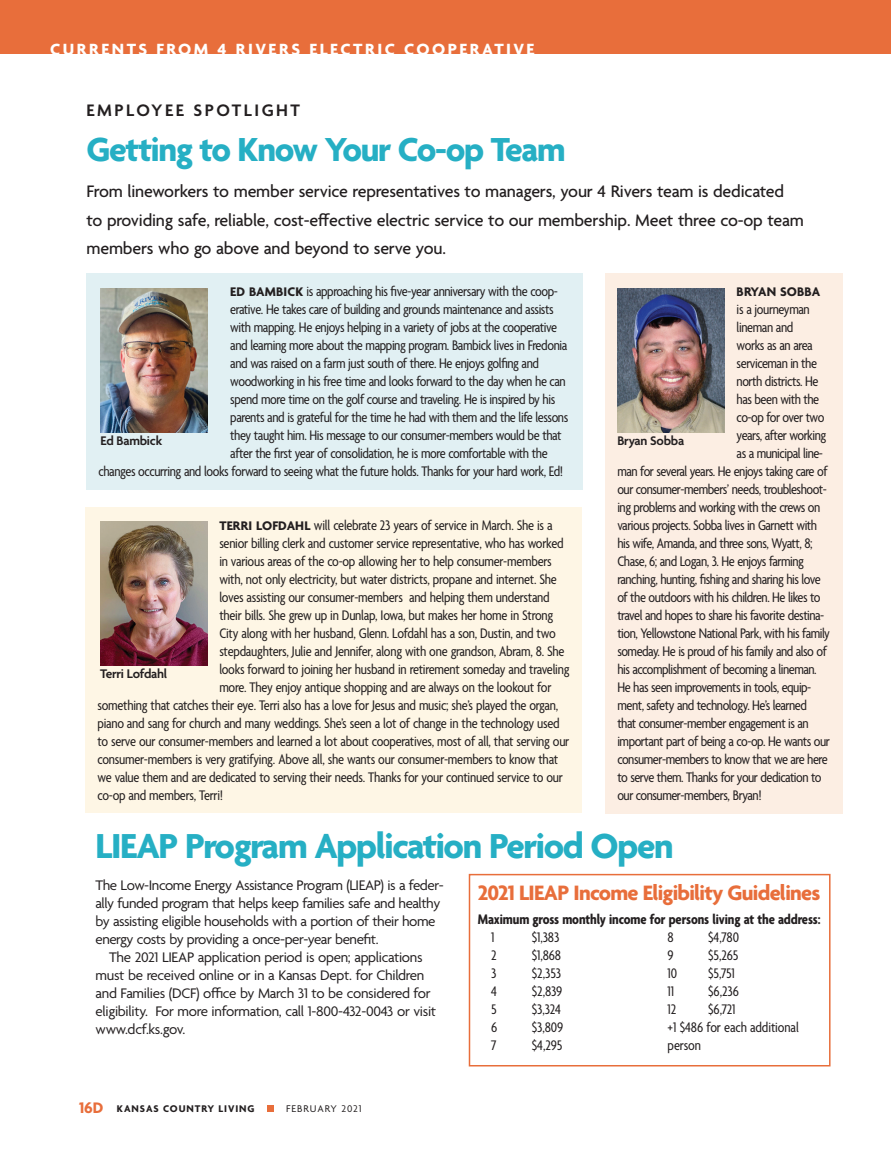
<style>
.page{position:relative;width:891px;height:1161px;background:#fff}
.page>*{position:absolute;margin:0;border:0;box-sizing:border-box;transform-origin:0 0}
.t1{font:700 37.5px "Agenda";letter-spacing:-.035em;color:#26afc4}
.t2{font:700 36px "Agenda";letter-spacing:-.035em;color:#26afc4}
.t3{font:700 22.5px "Agenda";letter-spacing:-.03em;color:#e86e3b}
.t4{font:500 18px/28.5px "Agenda";letter-spacing:-.01em;color:#231f20}
.t5{font:600 18px "Agenda";letter-spacing:.14em;color:#231f20}
.t6{font:700 17.55px "Agenda";letter-spacing:.14em;color:#fff}
.t7{font:condensed 15px "Agenda";letter-spacing:-.025em;color:#231f20}
.t8{font:15px/18px "Agenda";letter-spacing:-.03em;color:#231f20}
.t9{font:700 condensed 15px "Agenda";letter-spacing:-.005em;color:#231f20}
.t10{font:condensed 15px/18px "Agenda";letter-spacing:-.005em;color:#231f20}
.t11{font:condensed 15px "Agenda";letter-spacing:-.045em;color:#231f20}
.t12{font:600 13.5px "Agenda";letter-spacing:-.02em;color:#231f20}
.t13{font:700 13.5px "Agenda";letter-spacing:.005em;color:#231f20}
.t14{font:700 10.5px "Agenda";letter-spacing:.09em;color:#231f20}
.t15{font:10.5px "Agenda";letter-spacing:.09em;color:#231f20}
.s1{font-weight:700;font-stretch:normal;font-size:13.5px}
.s2{font-size:16.5px;color:#e86e3b}
</style>
<div class="page">
<div style="left:469px;top:874px;width:362px;height:192px;border:2px solid #e86e3b"></div>
<div style="left:86px;top:273px;width:497px;height:216px;background:#e1f0f3"></div>
<div style="left:605px;top:273px;width:238px;height:540px;background:#fceee3"></div>
<img style="left:617px;top:289px;width:108px;height:144px">
<div style="left:86px;top:508px;width:496px;height:305px;background:#fef6e5"></div>
<img style="left:100px;top:521px;width:107px;height:144px">
<img style="left:100px;top:289px;width:108px;height:144px">
<div style="left:0;top:0;width:884px;height:54px;background:#e86e3b"></div>
<div style="left:866px;top:0;width:25px;height:54px;background:#e86e3b"></div>
<div style="left:267px;top:1105px;width:7px;height:7px;background:#e86e3b"></div>
<p class="t6" style="left:50px;top:39px;width:486px">CURRENTS FROM 4 RIVERS ELECTRIC COOPERATIVE</p>
<p class="t5" style="left:87px;top:101px;width:215px">EMPLOYEE SPOTLIGHT</p>
<h2 class="t2" style="left:87px;top:130px;width:481px">Getting to Know Your Co-op Team</h2>
<p class="t4" style="left:87px;top:178px;width:719px">From lineworkers to member service representatives to managers, your 4 Rivers team is dedicated to providing safe, reliable, cost-effective electric service to our membership. Meet three co-op team members who go above and beyond to serve you.</p>
<p class="t7" style="left:230px;top:283px;width:329px"><span class="s1">ED BAMBICK</span> is approaching his five-year anniversary with the coop-</p>
<p class="t7" style="left:230px;top:301px;width:325px">erative. He takes care of building and grounds maintenance and assists</p>
<p class="t7" style="left:230px;top:319px;width:329px">with mapping. He enjoys helping in a variety of jobs at the cooperative</p>
<p class="t7" style="left:230px;top:337px;width:339px">and learning more about the mapping program. Bambick lives in Fredonia</p>
<p class="t7" style="left:230px;top:355px;width:310px">and was raised on a farm just south of there. He enjoys golfing and</p>
<p class="t7" style="left:230px;top:373px;width:337px">woodworking in his free time and looks forward to the day when he can</p>
<p class="t7" style="left:230px;top:391px;width:327px">spend more time on the golf course and traveling. He is inspired by his</p>
<p class="t7" style="left:230px;top:409px;width:340px">parents and is grateful for the time he had with them and the life lessons</p>
<p class="t7" style="left:230px;top:427px;width:333px">they taught him. His message to our consumer-members would be that</p>
<p class="t7" style="left:230px;top:445px;width:319px">after the first year of consolidation, he is more comfortable with the</p>
<p class="t7" style="left:98px;top:463px;width:466px">changes occurring and looks forward to seeing what the future holds. Thanks for your hard work, Ed!</p>
<p class="t12" style="left:100px;top:434px;width:63px">Ed Bambick</p>
<p class="t7" style="left:219px;top:518px;width:335px"><span class="s1">TERRI LOFDAHL</span> will celebrate 23 years of service in March. She is a</p>
<p class="t7" style="left:219px;top:536px;width:346px">senior billing clerk and customer service representative, who has worked</p>
<p class="t7" style="left:219px;top:554px;width:334px">in various areas of the co-op allowing her to help consumer-members</p>
<p class="t7" style="left:219px;top:572px;width:339px">with, not only electricity, but water districts, propane and internet. She</p>
<p class="t7" style="left:219px;top:590px;width:332px">loves assisting our consumer-members and helping them understand</p>
<p class="t7" style="left:219px;top:608px;width:335px">their bills. She grew up in Dunlap, Iowa, but makes her home in Strong</p>
<p class="t7" style="left:219px;top:626px;width:338px">City along with her husband, Glenn. Lofdahl has a son, Dustin, and two</p>
<p class="t7" style="left:219px;top:644px;width:347px">stepdaughters, Julie and Jennifer, along with one grandson, Abram, 8. She</p>
<p class="t7" style="left:219px;top:662px;width:352px">looks forward to joining her husband in retirement someday and traveling</p>
<p class="t7" style="left:219px;top:680px;width:334px">more. They enjoy antique shopping and are always on the lookout for</p>
<p class="t7" style="left:97px;top:698px;width:462px">something that catches their eye. Terri also has a love for Jesus and music; she’s played the organ,</p>
<p class="t7" style="left:97px;top:716px;width:464px">piano and sang for church and many weddings. She’s seen a lot of change in the technology used</p>
<p class="t7" style="left:97px;top:734px;width:473px">to serve our consumer-members and learned a lot about cooperatives, most of all, that serving our</p>
<p class="t7" style="left:97px;top:752px;width:462px">consumer-members is very gratifying. Above all, she wants our consumer-members to know that</p>
<p class="t7" style="left:97px;top:770px;width:467px">we value them and are dedicated to serving their needs. Thanks for your continued service to our</p>
<p class="t7" style="left:97px;top:788px;width:127px">co-op and members, Terri!</p>
<p class="t12" style="left:100px;top:666px;width:69px">Terri Lofdahl</p>
<p class="t13" style="left:737px;top:284px;width:85px">BRYAN SOBBA</p>
<p class="t7" style="left:737px;top:301px;width:75px">is a journeyman</p>
<p class="t7" style="left:737px;top:319px;width:58px">lineman and</p>
<p class="t7" style="left:737px;top:337px;width:78px">works as an area</p>
<p class="t7" style="left:737px;top:355px;width:82px">serviceman in the</p>
<p class="t7" style="left:737px;top:373px;width:83px">north districts. He</p>
<p class="t7" style="left:737px;top:391px;width:84px">has been with the</p>
<p class="t11" style="left:737px;top:409px;width:89px">co-op for over two</p>
<p class="t7" style="left:737px;top:427px;width:91px">years, after working</p>
<p class="t7" style="left:737px;top:445px;width:88px">as a municipal line-</p>
<p class="t7" style="left:617px;top:463px;width:212px">man for several years. He enjoys taking care of</p>
<p class="t7" style="left:617px;top:481px;width:211px">our consumer-members’ needs, troubleshoot-</p>
<p class="t7" style="left:617px;top:499px;width:205px">ing problems and working with the crews on</p>
<p class="t7" style="left:617px;top:517px;width:201px">various projects. Sobba lives in Garnett with</p>
<p class="t7" style="left:617px;top:535px;width:197px">his wife, Amanda, and three sons, Wyatt, 8;</p>
<p class="t7" style="left:617px;top:553px;width:188px">Chase, 6; and Logan, 3. He enjoys farming</p>
<p class="t7" style="left:617px;top:571px;width:205px">ranching, hunting, fishing and sharing his love</p>
<p class="t7" style="left:617px;top:589px;width:205px">of the outdoors with his children. He likes to</p>
<p class="t7" style="left:617px;top:607px;width:209px">travel and hopes to share his favorite destina-</p>
<p class="t7" style="left:617px;top:625px;width:214px">tion, Yellowstone National Park, with his family</p>
<p class="t7" style="left:617px;top:643px;width:211px">someday. He is proud of his family and also of</p>
<p class="t7" style="left:617px;top:661px;width:201px">his accomplishment of becoming a lineman.</p>
<p class="t7" style="left:617px;top:679px;width:196px">He has seen improvements in tools, equip-</p>
<p class="t7" style="left:617px;top:697px;width:191px">ment, safety and technology. He’s learned</p>
<p class="t7" style="left:617px;top:715px;width:193px">that consumer-member engagement is an</p>
<p class="t7" style="left:617px;top:733px;width:214px">important part of being a co-op. He wants our</p>
<p class="t7" style="left:617px;top:751px;width:212px">consumer-members to know that we are here</p>
<p class="t7" style="left:617px;top:769px;width:206px">to serve them. Thanks for your dedication to</p>
<p class="t7" style="left:617px;top:787px;width:146px">our consumer-members, Bryan!</p>
<p class="t12" style="left:617px;top:434px;width:68px">Bryan Sobba</p>
<h1 class="t1" style="left:96px;top:825px;width:580px">LIEAP Program Application Period Open</h1>
<p class="t8" style="left:96px;top:877px;width:350px">The Low-Income Energy Assistance Program (LIEAP) is a feder&shy;ally funded program that helps keep families safe and healthy by assisting eligible households with a portion of their home energy costs by providing a once-per-year benefit.</p>
<p class="t8" style="left:96px;top:949px;width:342px;text-indent:13px">The 2021 LIEAP application period is open; applications must be received online or in a Kansas Dept. for Children and Families (DCF) office by March 31 to be considered for eligibility. For more information, call 1-800-432-0043 or visit www.dcf.ks.gov.</p>
<h3 class="t3" style="left:478px;top:881px;width:344px">2021 LIEAP Income Eligibility Guidelines</h3>
<p class="t9" style="left:478px;top:911px;width:344px">Maximum gross monthly income for persons living at the address:</p>
<p class="t7" style="left:491px;top:929px;width:5px">1</p>
<p class="t7" style="left:532px;top:929px;width:29px">$1,383</p>
<p class="t7" style="left:491px;top:947px;width:7px">2</p>
<p class="t7" style="left:532px;top:947px;width:31px">$1,868</p>
<p class="t7" style="left:491px;top:965px;width:7px">3</p>
<p class="t7" style="left:532px;top:965px;width:31px">$2,353</p>
<p class="t7" style="left:491px;top:983px;width:7px">4</p>
<p class="t7" style="left:532px;top:983px;width:32px">$2,839</p>
<p class="t7" style="left:491px;top:1001px;width:7px">5</p>
<p class="t7" style="left:532px;top:1001px;width:31px">$3,324</p>
<p class="t7" style="left:491px;top:1019px;width:8px">6</p>
<p class="t7" style="left:532px;top:1019px;width:33px">$3,809</p>
<p class="t7" style="left:491px;top:1037px;width:7px">7</p>
<p class="t7" style="left:532px;top:1037px;width:32px">$4,295</p>
<p class="t7" style="left:668px;top:929px;width:8px">8</p>
<p class="t7" style="left:708px;top:929px;width:32px">$4,780</p>
<p class="t7" style="left:668px;top:947px;width:8px">9</p>
<p class="t7" style="left:708px;top:947px;width:32px">$5,265</p>
<p class="t7" style="left:668px;top:965px;width:11px">10</p>
<p class="t7" style="left:708px;top:965px;width:28px">$5,751</p>
<p class="t7" style="left:668px;top:983px;width:8px">11</p>
<p class="t7" style="left:708px;top:983px;width:32px">$6,236</p>
<p class="t7" style="left:668px;top:1001px;width:10px">12</p>
<p class="t10" style="left:668px;top:1001px;width:133px;text-indent:41px">$6,721<br>+1 $486 for each additional person</p>
<p class="t14" style="left:79px;top:1103px;width:177px"><span class="s2">16D</span> KANSAS COUNTRY LIVING</p>
<p class="t15" style="left:286px;top:1103px;width:77px">FEBRUARY 2021</p>
</div>
